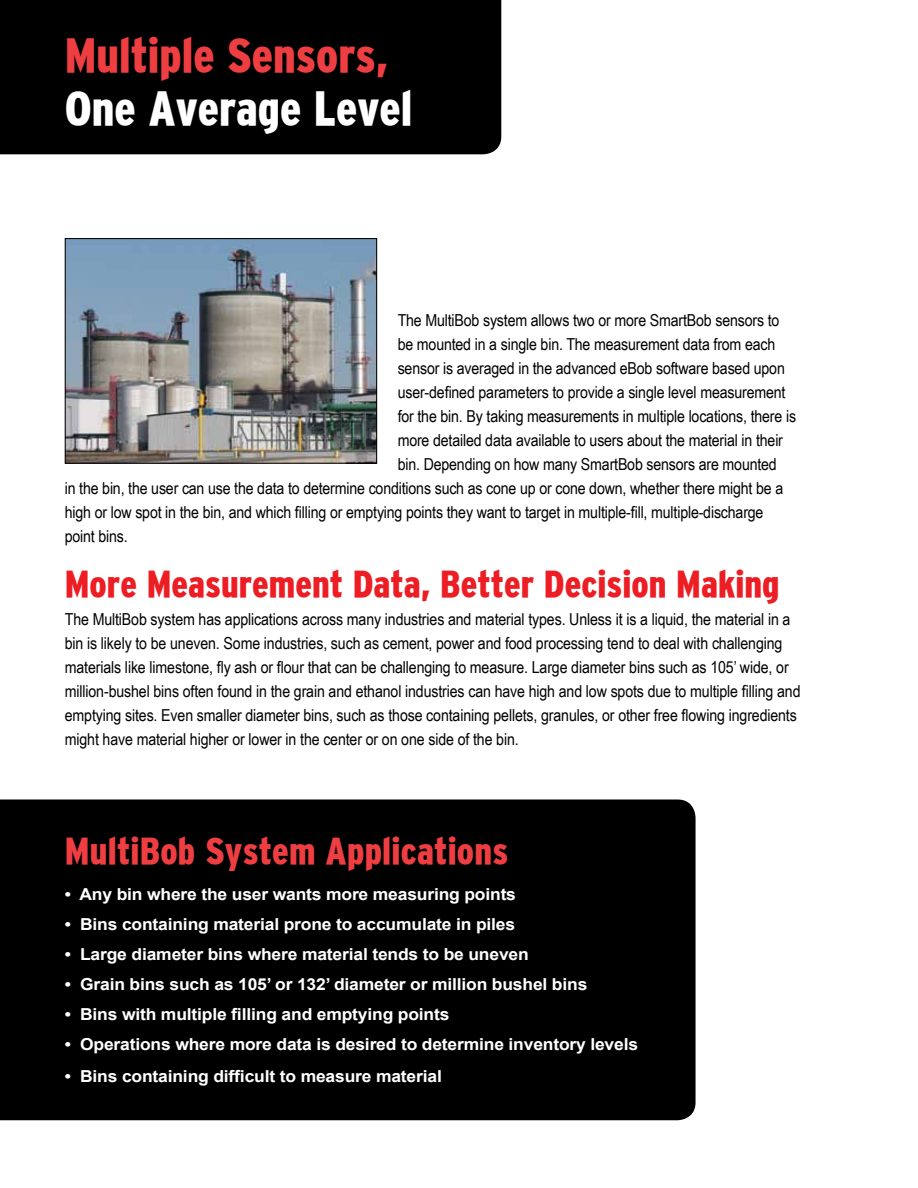
<style>
.page{position:relative;width:918px;height:1188px;background:#fff}
.page>*{position:absolute;margin:0;border:0;box-sizing:border-box;transform-origin:0 0}
.t1{font:900 condensed 48px "Interstate";color:#ef3e42}
.t2{font:900 condensed 48px "Interstate";color:#fff}
.t3{font:900 condensed 37.5px "Interstate";color:#ed1d24}
.t4{font:900 condensed 37.5px "Interstate";letter-spacing:.005em;color:#ef3e42}
.t5{font:16.5px/24px "Arial Narrow";letter-spacing:-.01em;color:#000;scale:1.05 1}
.t6{font:700 16.5px "Arial";letter-spacing:-.01em;color:#fff;scale:1.06 1}
</style>
<div class="page">
<div style="left:0;top:0;width:501px;height:154px;background:#000"></div>
<div style="left:0;top:800px;width:696px;height:320px;background:#000"></div>
<img style="left:67px;top:240px;width:308px;height:222px">
<div style="left:65px;top:238px;width:312px;height:226px;border:1px solid #000"></div>
<h1 class="t1" style="left:65px;top:29px;width:325px">Multiple Sensors,</h1>
<h1 class="t2" style="left:65px;top:81px;width:349px">One Average Level</h1>
<p class="t5" style="left:398px;top:307px;width:365px">The MultiBob system allows two or more SmartBob sensors to</p>
<p class="t5" style="left:398px;top:331px;width:361px">be mounted in a single bin. The measurement data from each</p>
<p class="t5" style="left:398px;top:355px;width:370px">sensor is averaged in the advanced eBob software based upon</p>
<p class="t5" style="left:398px;top:379px;width:371px">user-defined parameters to provide a single level measurement</p>
<p class="t5" style="left:398px;top:403px;width:381px">for the bin. By taking measurements in multiple locations, there is</p>
<p class="t5" style="left:398px;top:427px;width:368px">more detailed data available to users about the material in their</p>
<p class="t5" style="left:398px;top:451px;width:363px">bin. Depending on how many SmartBob sensors are mounted</p>
<p class="t5" style="left:65px;top:475px;width:686px">in the bin, the user can use the data to determine conditions such as cone up or cone down, whether there might be a</p>
<p class="t5" style="left:65px;top:499px;width:667px">high or low spot in the bin, and which filling or emptying points they want to target in multiple-fill, multiple-discharge</p>
<p class="t5" style="left:65px;top:523px;width:62px">point bins.</p>
<h2 class="t3" style="left:65px;top:563px;width:716px">More Measurement Data, Better Decision Making</h2>
<p class="t5" style="left:65px;top:607px;width:702px">The MultiBob system has applications across many industries and material types. Unless it is a liquid, the material in a bin is likely to be uneven. Some industries, such as cement, power and food processing tend to deal with challenging materials like limestone, fly ash or flour that can be challenging to measure. Large diameter bins such as 105’ wide, or million-bushel bins often found in the grain and ethanol industries can have high and low spots due to multiple filling and emptying sites. Even smaller diameter bins, such as those containing pellets, granules, or other free flowing ingredients might have material higher or lower in the center or on one side of the bin.</p>
<h2 class="t4" style="left:65px;top:830px;width:445px">MultiBob System Applications</h2>
<p class="t6" style="left:65px;top:884px;width:427px">• Any bin where the user wants more measuring points</p>
<p class="t6" style="left:65px;top:914px;width:426px">• Bins containing material prone to accumulate in piles</p>
<p class="t6" style="left:65px;top:944px;width:439px">• Large diameter bins where material tends to be uneven</p>
<p class="t6" style="left:65px;top:974px;width:495px">• Grain bins such as 105’ or 132’ diameter or million bushel bins</p>
<p class="t6" style="left:65px;top:1004px;width:364px">• Bins with multiple filling and emptying points</p>
<p class="t6" style="left:65px;top:1034px;width:542px">• Operations where more data is desired to determine inventory levels</p>
<p class="t6" style="left:65px;top:1065px;width:357px">• Bins containing difficult to measure material</p>
</div>
